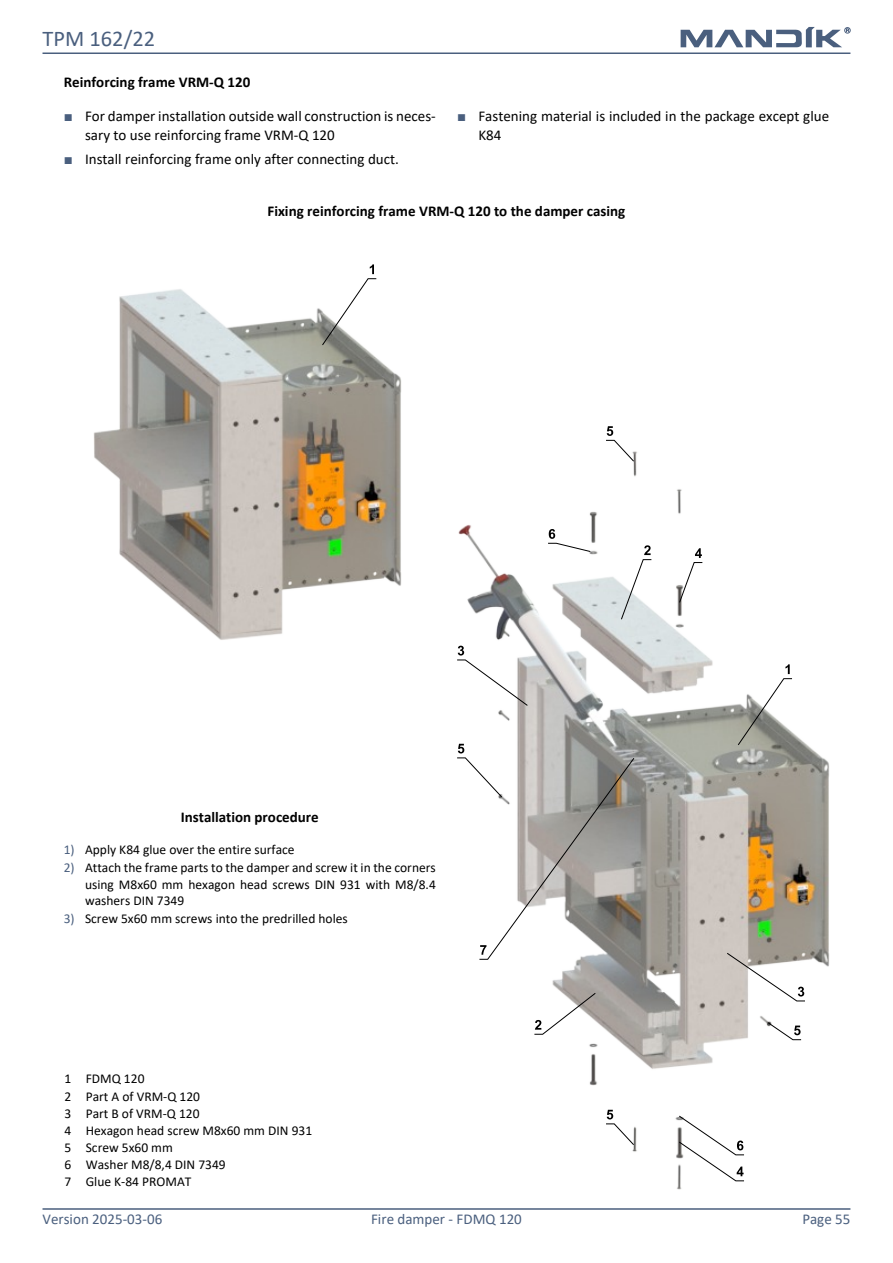
<style>
.page{position:relative;width:893px;height:1263px;background:#fff}
.page>*{position:absolute;margin:0;border:0;box-sizing:border-box;transform-origin:0 0}
.t1{font:22.5px "Calibri";color:#4a5f7e}
.t2{font:15px/18.3px "Calibri";color:#000}
.t3{font:700 15px "Calibri";color:#000}
.t4{font:15px "Calibri";color:#4a5f7e}
.t5{font:13.5px/17.1px "Calibri";color:#000;text-align:justify}
.s1{font-family:"Times New Roman";color:#4a5f7e}
.s2{color:#4a5f7e}
</style>
<div class="page">
<hr style="left:43px;top:52px;width:807px;height:2px;background:#4a5f7e">
<hr style="left:43px;top:1208px;width:807px;height:2px;background:#4a5f7e">
<svg style="left:681px;top:27px;width:169px;height:20px"></svg>
<img style="left:458px;top:451px;width:371px;height:739px">
<img style="left:94px;top:289px;width:307px;height:351px">
<svg style="left:322px;top:264px;width:55px;height:82px"></svg>
<svg style="left:738px;top:664px;width:54px;height:81px"></svg>
<svg style="left:621px;top:545px;width:31px;height:75px"></svg>
<svg style="left:457px;top:744px;width:177px;height:216px"></svg>
<svg style="left:534px;top:992px;width:62px;height:43px"></svg>
<svg style="left:727px;top:953px;width:78px;height:48px"></svg>
<svg style="left:457px;top:646px;width:71px;height:60px"></svg>
<svg style="left:679px;top:548px;width:24px;height:55px"></svg>
<svg style="left:606px;top:426px;width:28px;height:36px"></svg>
<svg style="left:679px;top:1115px;width:65px;height:66px"></svg>
<svg style="left:548px;top:529px;width:43px;height:23px"></svg>
<svg style="left:606px;top:1110px;width:28px;height:35px"></svg>
<svg style="left:768px;top:1022px;width:33px;height:18px"></svg>
<h1 class="t1" style="left:43px;top:29px;width:114px">TPM 162/22</h1>
<p class="t3" style="left:64px;top:76px;width:188px">Reinforcing frame VRM-Q 120</p>
<p class="t2" style="left:85px;top:109px;width:352px;text-indent:-21px"><span class="s1">■</span> For damper installation outside wall construction is neces&shy;sary to use reinforcing frame VRM-Q 120</p>
<p class="t2" style="left:64px;top:151px;width:337px"><span class="s1">■</span> Install reinforcing frame only after connecting duct.</p>
<p class="t2" style="left:478px;top:109px;width:352px;text-indent:-21px"><span class="s1">■</span> Fastening material is included in the package except glue<br>K84</p>
<p class="t3" style="left:268px;top:205px;width:359px">Fixing reinforcing frame VRM-Q 120 to the damper casing</p>
<p class="t3" style="left:181px;top:811px;width:140px">Installation procedure</p>
<p class="t5" style="left:64px;top:842px;width:232px"><span class="s2">1)</span> Apply K84 glue over the entire surface</p>
<p class="t5" style="left:85px;top:860px;width:352px;line-height:16.5px;text-indent:-21px"><span class="s2">2)</span> Attach the frame parts to the damper and screw it in the corners using M8x60 mm hexagon head screws DIN 931 with M8/8.4 washers DIN 7349</p>
<p class="t5" style="left:64px;top:911px;width:286px"><span class="s2">3)</span> Screw 5x60 mm screws into the predrilled holes</p>
<p class="t5" style="left:65px;top:1071px;width:249px;text-align:left">1 FDMQ 120<br>2 Part A of VRM-Q 120<br>3 Part B of VRM-Q 120<br>4 Hexagon head screw M8x60 mm DIN 931<br>5 Screw 5x60 mm<br>6 Washer M8/8,4 DIN 7349<br>7 Glue K-84 PROMAT</p>
<p class="t4" style="left:43px;top:1213px;width:121px">Version 2025-03-06</p>
<p class="t4" style="left:371px;top:1213px;width:152px">Fire damper - FDMQ 120</p>
<p class="t4" style="left:802px;top:1213px;width:50px">Page 55</p>
</div>
